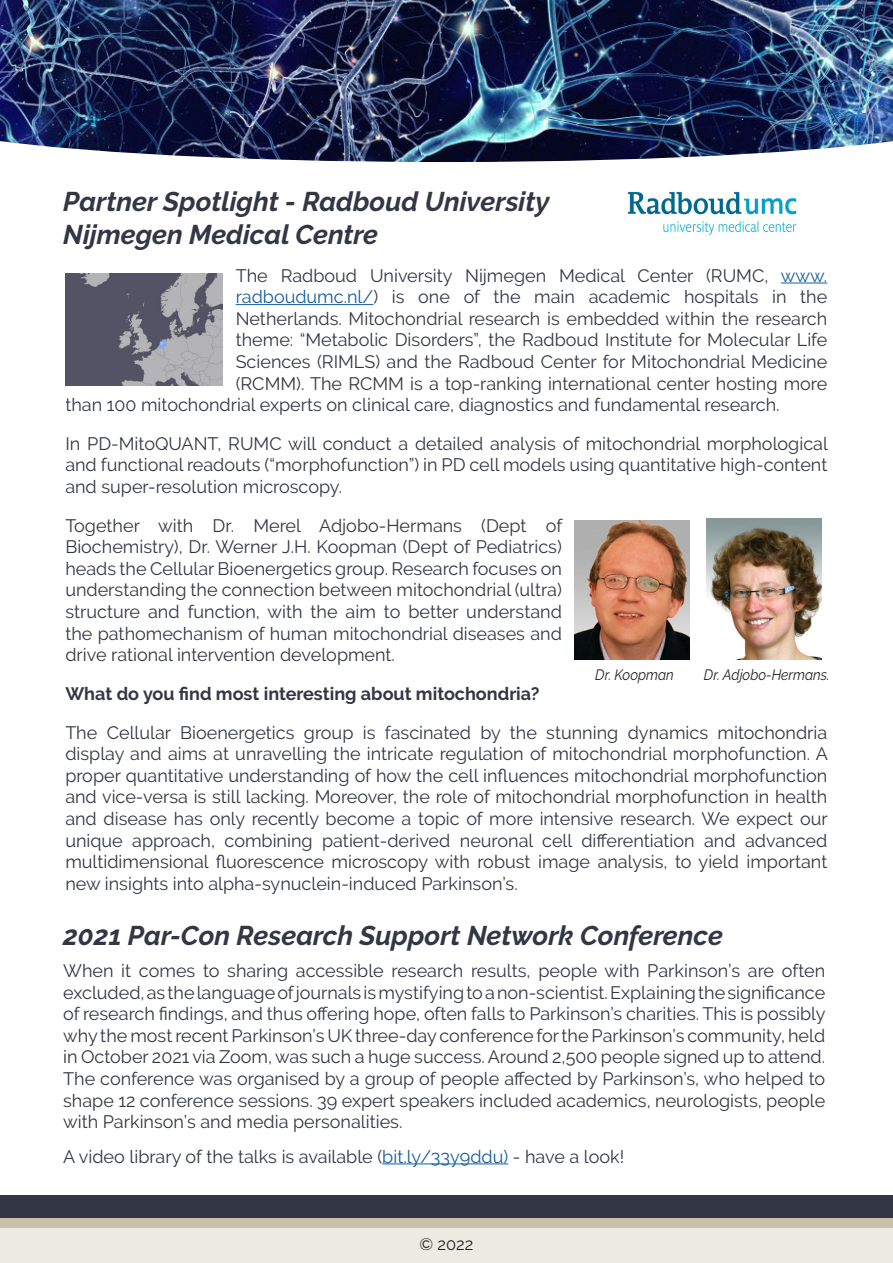
<style>
.page{position:relative;width:893px;height:1263px;background:#fff}
.page>*{position:absolute;margin:0;border:0;box-sizing:border-box;transform-origin:0 0}
.t1{font:italic 700 27px/32.4px "Raleway";color:#333644}
.t2{font:18px/21.6px "Raleway";color:#333644;text-align:justify}
.t3{font:700 18px "Raleway";color:#333644}
.t4{font:16.5px "Raleway";color:#231f20}
.t5{font:italic 15px "Raleway";color:#231f20;scale:.91 1}
.s1{color:#175d9e}
</style>
<div class="page">
<div style="left:0;top:1195px;width:893px;height:23px;background:#333644"></div>
<div style="left:0;top:1218px;width:893px;height:10px;background:#cbc0a9"></div>
<div style="left:0;top:1228px;width:893px;height:35px;background:#ede9e3"></div>
<img style="left:0;top:0;width:893px;height:162px">
<hr style="left:781px;top:283px;width:46px;height:1px;background:#175d9e">
<hr style="left:236px;top:304px;width:137px;height:1px;background:#175d9e">
<img style="left:65px;top:273px;width:158px;height:112px">
<img style="left:627px;top:191px;width:170px;height:44px">
<img style="left:707px;top:519px;width:115px;height:141px">
<hr style="left:382px;top:1163px;width:126px;height:1px;background:#175d9e">
<img style="left:575px;top:520px;width:114px;height:140px">
<p class="t1" style="left:63px;top:186px;width:488px">Partner Spotlight - Radboud University<br>Nijmegen Medical Centre</p>
<p class="t2" style="left:236px;top:264px;width:593px">The Radboud University Nijmegen Medical Center (RUMC, <span class="s1">www.</span></p>
<p class="t2" style="left:236px;top:286px;width:593px"><span class="s1">radboudumc.nl/</span>) is one of the main academic hospitals in the</p>
<p class="t2" style="left:236px;top:308px;width:593px">Netherlands. Mitochondrial research is embedded within the research</p>
<p class="t2" style="left:236px;top:329px;width:593px">theme: “Metabolic Disorders”, the Radboud Institute for Molecular Life</p>
<p class="t2" style="left:236px;top:351px;width:593px">Sciences (RIMLS) and the Radboud Center for Mitochondrial Medicine</p>
<p class="t2" style="left:236px;top:372px;width:593px">(RCMM). The RCMM is a top-ranking international center hosting more</p>
<p class="t2" style="left:65px;top:394px;width:716px">than 100 mitochondrial experts on clinical care, diagnostics and fundamental research.</p>
<p class="t2" style="left:65px;top:433px;width:764px">In PD-MitoQUANT, RUMC will conduct a detailed analysis of mitochondrial morphological and functional readouts (“morphofunction”) in PD cell models using quantitative high-content and super-resolution microscopy.</p>
<p class="t2" style="left:65px;top:514px;width:498px">Together with Dr. Merel Adjobo-Hermans (Dept of Biochemistry), Dr. Werner J.H. Koopman (Dept of Pediatrics) heads the Cellular Bioenergetics group. Research focuses on understanding the connection between mitochondrial (ultra) structure and function, with the aim to better understand the pathomechanism of human mitochondrial diseases and drive rational intervention development.</p>
<p class="t3" style="left:65px;top:683px;width:476px">What do you find most interesting about mitochondria?</p>
<p class="t2" style="left:65px;top:721px;width:764px">The Cellular Bioenergetics group is fascinated by the stunning dynamics mitochondria display and aims at unravelling the intricate regulation of mitochondrial morphofunction. A proper quantitative understanding of how the cell influences mitochondrial morphofunction and vice-versa is still lacking. Moreover, the role of mitochondrial morphofunction in health and disease has only recently become a topic of more intensive research. We expect our unique approach, combining patient-derived neuronal cell differentiation and advanced multidimensional fluorescence microscopy with robust image analysis, to yield important new insights into alpha-synuclein-induced Parkinson’s.</p>
<p class="t5" style="left:704px;top:666px;width:140px">Dr. Adjobo-Hermans.</p>
<p class="t5" style="left:595px;top:666px;width:88px">Dr. Koopman</p>
<p class="t1" style="left:63px;top:919px;width:661px">2021 Par-Con Research Support Network Conference</p>
<p class="t2" style="left:63px;top:960px;width:764px">When it comes to sharing accessible research results, people with Parkinson’s are often excluded, as the language of journals is mystifying to a non-scientist. Explaining the significance of research findings, and thus offering hope, often falls to Parkinson’s charities. This is possibly why the most recent Parkinson’s UK three-day conference for the Parkinson’s community, held in October 2021 via Zoom, was such a huge success. Around 2,500 people signed up to attend.<br>The conference was organised by a group of people affected by Parkinson’s, who helped to shape 12 conference sessions. 39 expert speakers included academics, neurologists, people with Parkinson’s and media personalities.</p>
<p class="t2" style="left:63px;top:1145px;width:563px">A video library of the talks is available (<span class="s1">bit.ly/33y9ddu)</span> - have a look!</p>
<p class="t4" style="left:420px;top:1235px;width:55px">© 2022</p>
</div>
